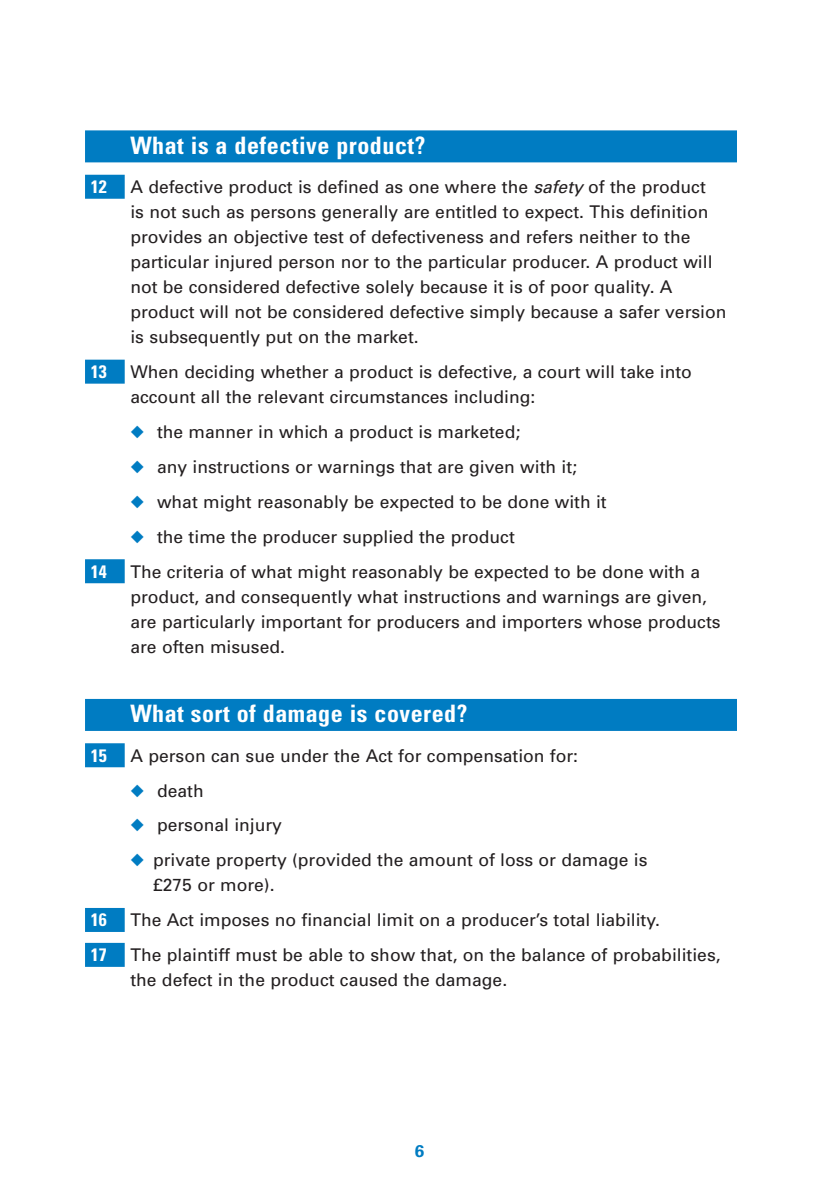
<style>
.page{position:relative;width:840px;height:1190px;background:#fff}
.page>*{position:absolute;margin:0;border:0;box-sizing:border-box;transform-origin:0 0}
.t1{font:700 condensed 24px "Univers";letter-spacing:.02em;color:#fff}
.t2{font:700 condensed 18px "Univers";color:#fff}
.t3{font:17.6px/25px "Univers";color:#231f20}
.t4{font:700 17px "Univers";color:#007cc2}
.s1{font-style:italic}
.s2{color:#007cc2}
</style>
<div class="page">
<div style="left:85px;top:130px;width:652px;height:32px;background:#007cc2"></div>
<div style="left:85px;top:175px;width:40px;height:24px;background:#007cc2"></div>
<div style="left:85px;top:360px;width:40px;height:24px;background:#007cc2"></div>
<div style="left:85px;top:559px;width:40px;height:24px;background:#007cc2"></div>
<div style="left:85px;top:699px;width:652px;height:32px;background:#007cc2"></div>
<div style="left:85px;top:743px;width:40px;height:24px;background:#007cc2"></div>
<div style="left:85px;top:908px;width:40px;height:24px;background:#007cc2"></div>
<div style="left:85px;top:943px;width:40px;height:24px;background:#007cc2"></div>
<h1 class="t1" style="left:130px;top:137px;width:297px">What is a defective product?</h1>
<p class="t2" style="left:91px;top:180px;width:17px">12</p>
<p class="t3" style="left:130px;top:176px;width:598px">A defective product is defined as one where the <span class="s1">safety</span> of the product<br>is not such as persons generally are entitled to expect. This definition provides an objective test of defectiveness and refers neither to the particular injured person nor to the particular producer. A product will not be considered defective solely because it is of poor quality. A product will not be considered defective simply because a safer version is subsequently put on the market.</p>
<p class="t2" style="left:91px;top:365px;width:17px">13</p>
<p class="t3" style="left:130px;top:361px;width:563px">When deciding whether a product is defective, a court will take into account all the relevant circumstances including:</p>
<p class="t3" style="left:130px;top:421px;width:391px"><span class="s2">◆</span> the manner in which a product is marketed;</p>
<p class="t3" style="left:130px;top:456px;width:448px"><span class="s2">◆</span> any instructions or warnings that are given with it;</p>
<p class="t3" style="left:130px;top:491px;width:478px"><span class="s2">◆</span> what might reasonably be expected to be done with it</p>
<p class="t3" style="left:130px;top:526px;width:386px"><span class="s2">◆</span> the time the producer supplied the product</p>
<p class="t2" style="left:91px;top:565px;width:17px">14</p>
<p class="t3" style="left:130px;top:560px;width:592px">The criteria of what might reasonably be expected to be done with a product, and consequently what instructions and warnings are given, are particularly important for producers and importers whose products are often misused.</p>
<h1 class="t1" style="left:130px;top:705px;width:339px">What sort of damage is covered?</h1>
<p class="t2" style="left:91px;top:749px;width:17px">15</p>
<p class="t3" style="left:130px;top:744px;width:449px">A person can sue under the Act for compensation for:</p>
<p class="t3" style="left:130px;top:779px;width:75px"><span class="s2">◆</span> death</p>
<p class="t3" style="left:130px;top:814px;width:153px"><span class="s2">◆</span> personal injury</p>
<p class="t3" style="left:153px;top:849px;width:496px;text-indent:-23px"><span class="s2">◆</span> private property (provided the amount of loss or damage is £275 or more).</p>
<p class="t2" style="left:91px;top:913px;width:17px">16</p>
<p class="t3" style="left:130px;top:909px;width:531px">The Act imposes no financial limit on a producer’s total liability.</p>
<p class="t2" style="left:91px;top:948px;width:17px">17</p>
<p class="t3" style="left:130px;top:944px;width:592px">The plaintiff must be able to show that, on the balance of probabilities, the defect in the product caused the damage.</p>
<p class="t4" style="left:415px;top:1145px;width:11px">6</p>
</div>
